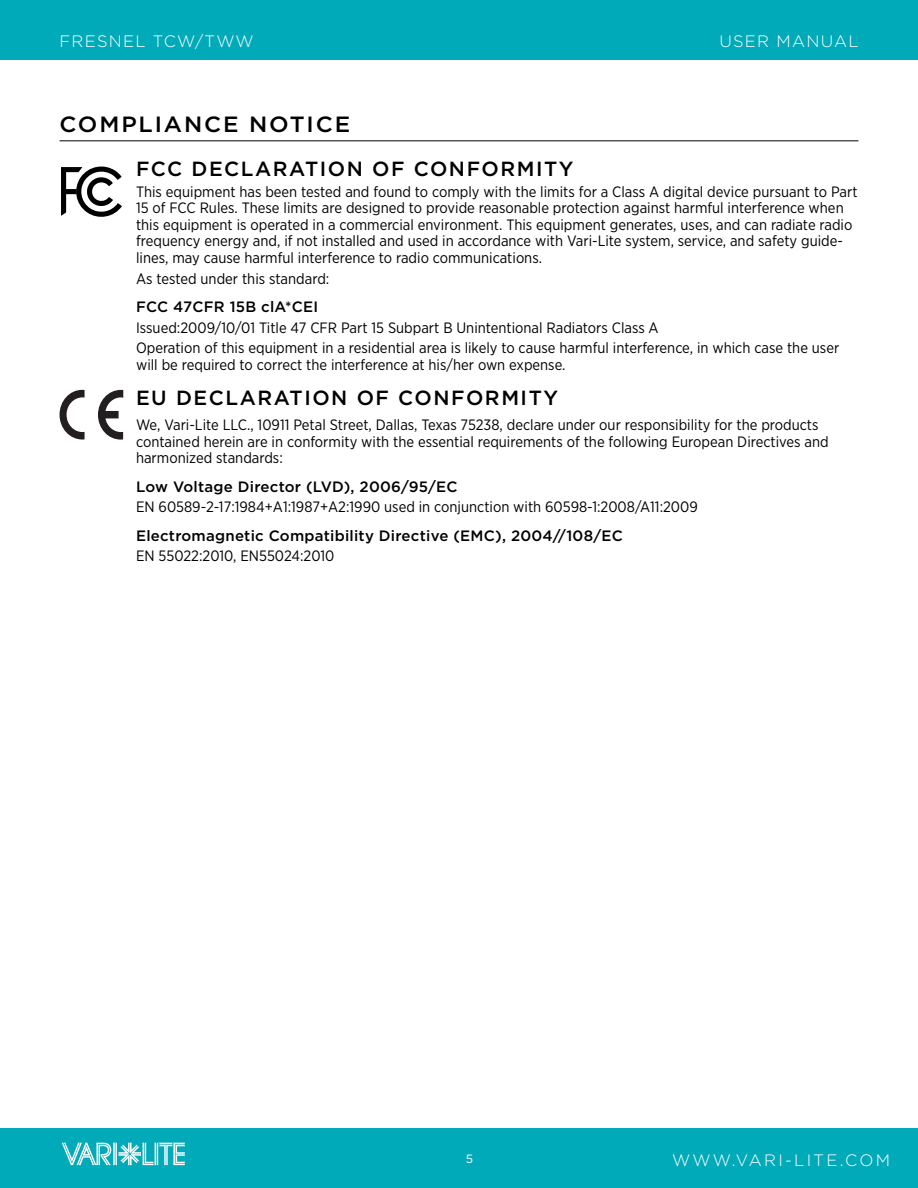
<style>
.page{position:relative;width:918px;height:1188px;background:#fff}
.page>*{position:absolute;margin:0;border:0;box-sizing:border-box;transform-origin:0 0}
.t1{font:500 22.05px "Gotham";letter-spacing:.08em;color:#000;scale:1.05 1}
.t2{font:500 20.4px "Gotham";letter-spacing:.075em;color:#000}
.t3{font:300 16.5px "Gotham";letter-spacing:.075em;color:#fff}
.t4{font:300 16.5px "Gotham";letter-spacing:.13em;color:#fff}
.t5{font:15px/16.5px "Gotham Narrow";color:#000}
.t6{font:500 15px "Gotham";letter-spacing:.015em;color:#000}
.t7{font:12px "Gotham";color:#fff}
</style>
<div class="page">
<div style="left:0;top:1128px;width:918px;height:60px;background:#00aab8"></div>
<div style="left:0;top:0;width:918px;height:60px;background:#00aab8"></div>
<svg style="left:61px;top:1142px;width:124px;height:23px"></svg>
<hr style="left:60px;top:140px;width:798px;height:1px;background:#000">
<svg style="left:98px;top:390px;width:25px;height:50px"></svg>
<svg style="left:60px;top:390px;width:25px;height:50px"></svg>
<svg style="left:61px;top:166px;width:61px;height:51px"></svg>
<p class="t3" style="left:60px;top:31px;width:196px">FRESNEL TCW/TWW</p>
<p class="t3" style="left:719px;top:31px;width:141px">USER MANUAL</p>
<h1 class="t1" style="left:60px;top:110px;width:278px">COMPLIANCE NOTICE</h1>
<h2 class="t2" style="left:136px;top:156px;width:439px">FCC DECLARATION OF CONFORMITY</h2>
<p class="t5" style="left:136px;top:183px;width:723px">This equipment has been tested and found to comply with the limits for a Class A digital device pursuant to Part 15 of FCC Rules. These limits are designed to provide reasonable protection against harmful interference when this equipment is operated in a commercial environment. This equipment generates, uses, and can radiate radio frequency energy and, if not installed and used in accordance with Vari-Lite system, service, and safety guide&shy;lines, may cause harmful interference to radio communications.</p>
<p class="t5" style="left:136px;top:270px;width:195px">As tested under this standard:</p>
<p class="t6" style="left:136px;top:297px;width:184px">FCC 47CFR 15B clA*CEI</p>
<p class="t5" style="left:136px;top:317px;width:705px;line-height:20.7px">Issued:2009/10/01 Title 47 CFR Part 15 Subpart B Unintentional Radiators Class A<br>Operation of this equipment in a residential area is likely to cause harmful interference, in which case the user</p>
<p class="t5" style="left:136px;top:356px;width:431px">will be required to correct the interference at his/her own expense.</p>
<h2 class="t2" style="left:136px;top:385px;width:424px">EU DECLARATION OF CONFORMITY</h2>
<p class="t5" style="left:136px;top:417px;width:694px">We, Vari-Lite LLC., 10911 Petal Street, Dallas, Texas 75238, declare under our responsibility for the products contained herein are in conformity with the essential requirements of the following European Directives and harmonized standards:</p>
<p class="t6" style="left:136px;top:477px;width:323px">Low Voltage Director (LVD), 2006/95/EC</p>
<p class="t5" style="left:136px;top:499px;width:563px">EN 60589-2-17:1984+A1:1987+A2:1990 used in conjunction with 60598-1:2008/A11:2009</p>
<p class="t6" style="left:136px;top:526px;width:488px">Electromagnetic Compatibility Directive (EMC), 2004//108/EC</p>
<p class="t5" style="left:136px;top:548px;width:200px">EN 55022:2010, EN55024:2010</p>
<p class="t7" style="left:466px;top:1152px;width:9px">5</p>
<p class="t4" style="left:672px;top:1150px;width:219px">WWW.VARI-LITE.COM</p>
</div>
